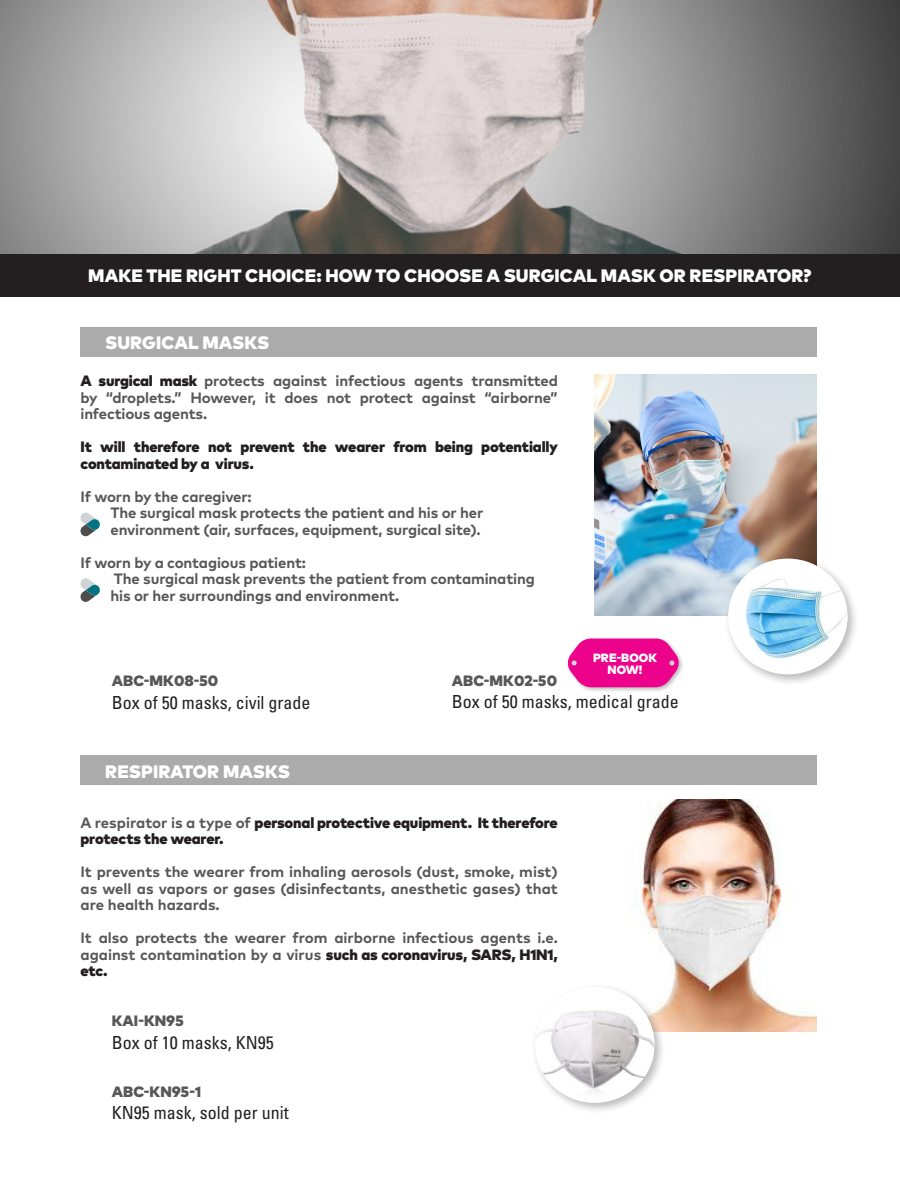
<style>
.page{position:relative;width:900px;height:1200px;background:#fff}
.page>*{position:absolute;margin:0;border:0;box-sizing:border-box;transform-origin:0 0}
.t1{font:condensed 18px "Univers";color:#231f20}
.t2{font:900 18px "Mark Pro";letter-spacing:.005em;color:#fff}
.t3{font:700 15px/16.5px "Mark Pro";letter-spacing:-.01em;color:#575757;text-align:justify}
.t4{font:900 15px/16.5px "Mark Pro";letter-spacing:-.01em;color:#231f20}
.t5{font:900 15px "Mark Pro";letter-spacing:.005em;color:#575757}
.t6{font:900 12px "Mark Pro";letter-spacing:.005em;color:#fff}
.s1{font-weight:900;color:#231f20}
.s2{font-weight:700;color:#575757}
</style>
<div class="page">
<img style="left:0;top:0;width:900px;height:254px">
<div style="left:0;top:254px;width:900px;height:42px;background:#231f20"></div>
<div style="left:80px;top:327px;width:736px;height:30px;background:#ababab"></div>
<div style="left:80px;top:756px;width:736px;height:29px;background:#ababab"></div>
<img style="left:595px;top:375px;width:221px;height:240px">
<div style="left:725px;top:555px;width:134px;height:131px;background:#231f20;opacity:.3"></div>
<div style="left:728px;top:559px;width:119px;height:115px;background:#fff;border-radius:50%"></div>
<img style="left:734px;top:576px;width:114px;height:89px">
<img style="left:639px;top:800px;width:177px;height:232px">
<svg style="left:80px;top:578px;width:20px;height:24px"></svg>
<svg style="left:80px;top:513px;width:20px;height:23px"></svg>
<div style="left:565px;top:636px;width:119px;height:57px;background:#231f20;opacity:.3"></div>
<svg style="left:567px;top:639px;width:113px;height:48px;background:#ed2299"></svg>
<div style="left:532px;top:983px;width:134px;height:131px;background:#231f20;opacity:.3"></div>
<img style="left:535px;top:987px;width:119px;height:116px">
<p class="t2" style="left:88px;top:261px;width:725px">MAKE THE RIGHT CHOICE: HOW TO CHOOSE A SURGICAL MASK OR RESPIRATOR?</p>
<p class="t2" style="left:105px;top:329px;width:166px">SURGICAL MASKS</p>
<p class="t3" style="left:80px;top:372px;width:479px"><span class="s1">A surgical mask</span> protects against infectious agents transmitted by “droplets.” However, it does not protect against “airborne” infectious agents.</p>
<p class="t4" style="left:80px;top:438px;width:479px">It will therefore not prevent the wearer from being potentially contaminated by a virus.</p>
<p class="t3" style="left:80px;top:487px;width:173px">If worn by the caregiver:</p>
<p class="t3" style="left:110px;top:504px;width:374px">The surgical mask protects the patient and his or her environment (air, surfaces, equipment, surgical site).</p>
<p class="t3" style="left:80px;top:553px;width:227px">If worn by a contagious patient:</p>
<p class="t3" style="left:110px;top:570px;width:426px">The surgical mask prevents the patient from contaminating his or her surroundings and environment.</p>
<p class="t5" style="left:112px;top:669px;width:108px">ABC-MK08-50</p>
<p class="t1" style="left:112px;top:691px;width:200px">Box of 50 masks, civil grade</p>
<p class="t2" style="left:105px;top:757px;width:186px">RESPIRATOR MASKS</p>
<p class="t6" style="left:593px;top:649px;width:65px">PRE-BOOK</p>
<p class="t6" style="left:607px;top:661px;width:37px">NOW!</p>
<p class="t5" style="left:452px;top:669px;width:107px">ABC-MK02-50</p>
<p class="t1" style="left:452px;top:690px;width:228px">Box of 50 masks, medical grade</p>
<p class="t4" style="left:80px;top:813px;width:479px"><span class="s2">A respirator is a type of</span> personal protective equipment. It therefore protects the wearer.</p>
<p class="t3" style="left:80px;top:862px;width:479px">It prevents the wearer from inhaling aerosols (dust, smoke, mist) as well as vapors or gases (disinfectants, anesthetic gases) that are health hazards.</p>
<p class="t3" style="left:80px;top:928px;width:479px">It also protects the wearer from airborne infectious agents i.e. against contamination by a virus <span class="s1">such as coronavirus, SARS, H1N1, etc.</span></p>
<p class="t5" style="left:112px;top:1009px;width:74px">KAI-KN95</p>
<p class="t1" style="left:112px;top:1031px;width:163px">Box of 10 masks, KN95</p>
<p class="t5" style="left:112px;top:1080px;width:91px">ABC-KN95-1</p>
<p class="t1" style="left:112px;top:1101px;width:178px">KN95 mask, sold per unit</p>
</div>
